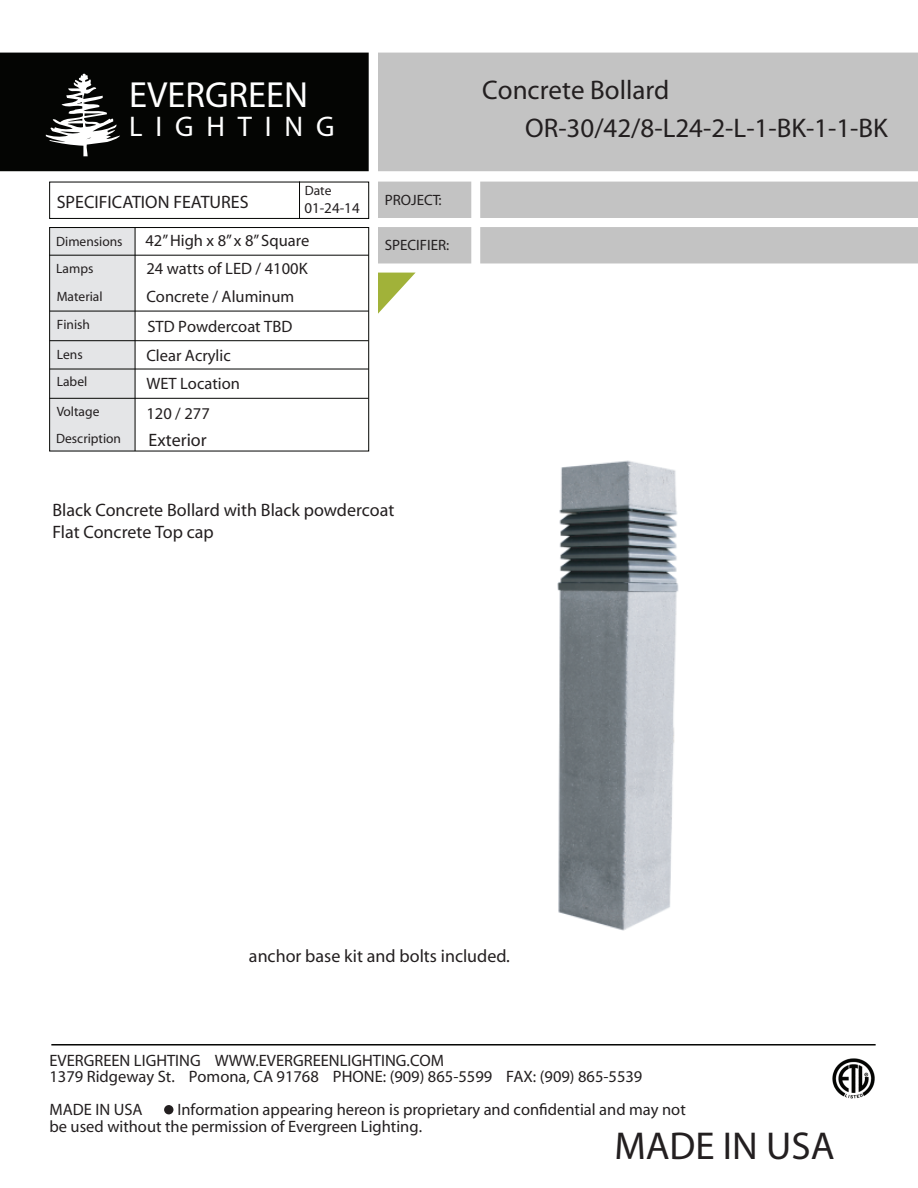
<style>
.page{position:relative;width:918px;height:1188px;background:#fff}
.page>*{position:absolute;margin:0;border:0;box-sizing:border-box;transform-origin:0 0}
.t1{font:700 39px "Helvetica Neue LT Com";color:#231f20}
.t2{font:700 36.45px "Helvetica Neue LT Com";color:#fff}
.t3{font:500 28.5px "Helvetica Neue LT Com";letter-spacing:.45em;color:#fff}
.t4{font:27px "Myriad";color:#231f20}
.t5{font:700 27px "Helvetica Neue LT Com";color:#231f20}
.t6{font:18px/21.6px "Myriad";color:#231f20}
.t7{font:700 18px "Helvetica Neue LT Com";color:#231f20}
.t8{font:16.5px/16.5px "Helvetica Neue LT Com";color:#231f20}
.t9{font:700 16.5px "Helvetica Neue LT Com";color:#231f20}
.t10{font:16.5px "Myriad";color:#231f20}
.t11{font:15px "Helvetica Neue LT Com";color:#231f20}
.t12{font:13.5px/27.6px "Helvetica Neue LT Com";color:#231f20}
</style>
<div class="page">
<img style="left:369px;top:402px;width:310px;height:529px">
<div style="left:0;top:53px;width:369px;height:118px;background:#040503"></div>
<svg style="left:46px;top:73px;width:74px;height:83px"></svg>
<div style="left:378px;top:53px;width:540px;height:118px;background:#c3c3c3"></div>
<svg style="left:51px;top:1044px;width:825px;height:2px;background:#424341"></svg>
<div style="left:164px;top:1105px;width:9px;height:9px;background:#231f20;border-radius:50%"></div>
<div style="left:480px;top:182px;width:438px;height:36px;background:#c3c3c3"></div>
<div style="left:378px;top:182px;width:93px;height:36px;background:#c3c3c3"></div>
<div style="left:480px;top:227px;width:438px;height:36px;background:#c3c3c3"></div>
<div style="left:378px;top:227px;width:93px;height:36px;background:#c3c3c3"></div>
<img style="left:832px;top:1058px;width:43px;height:41px">
<svg style="left:378px;top:273px;width:37px;height:41px"></svg>
<div style="left:49px;top:182px;width:320px;height:37px;border:1px solid #040503"></div>
<svg style="left:299px;top:181px;width:1px;height:38px"></svg>
<svg style="left:49px;top:227px;width:320px;height:225px"></svg>
<h2 class="t2" style="left:129px;top:77px;width:180px">EVERGREEN</h2>
<h3 class="t3" style="left:129px;top:112px;width:207px">LIGHTING</h3>
<p class="t12" style="left:305px;top:177px;width:28px">Date</p>
<p class="t11" style="left:304px;top:200px;width:57px">01-24-14</p>
<p class="t7" style="left:57px;top:193px;width:193px">SPECIFICATION FEATURES</p>
<p class="t12" style="left:56px;top:228px;width:68px">Dimensions</p>
<p class="t10" style="left:146px;top:232px;width:165px">42” High x 8” x 8” Square</p>
<p class="t12" style="left:56px;top:256px;width:39px">Lamps</p>
<p class="t8" style="left:146px;top:261px;width:163px">24 watts of LED / 4100K</p>
<p class="t12" style="left:57px;top:284px;width:47px">Material</p>
<p class="t8" style="left:146px;top:289px;width:149px">Concrete / Aluminum</p>
<p class="t12" style="left:57px;top:312px;width:35px">Finish</p>
<p class="t8" style="left:147px;top:319px;width:146px">STD Powdercoat TBD</p>
<p class="t12" style="left:57px;top:341px;width:32px">Lens<br>Label</p>
<p class="t8" style="left:146px;top:343px;width:95px;line-height:27.8px">Clear Acrylic<br>WET Location</p>
<p class="t12" style="left:57px;top:398px;width:44px">Voltage</p>
<p class="t8" style="left:146px;top:406px;width:65px">120 / 277</p>
<p class="t12" style="left:56px;top:425px;width:66px">Description</p>
<p class="t6" style="left:148px;top:429px;width:60px">Exterior</p>
<p class="t11" style="left:385px;top:192px;width:58px">PROJECT:</p>
<p class="t11" style="left:385px;top:237px;width:66px">SPECIFIER:</p>
<p class="t6" style="left:52px;top:500px;width:343px">Black Concrete Bollard with Black powdercoat<br>Flat Concrete Top cap</p>
<h3 class="t5" style="left:482px;top:76px;width:189px">Concrete Bollard</h3>
<h3 class="t4" style="left:525px;top:114px;width:364px">OR-30/42/8-L24-2-L-1-BK-1-1-BK</h3>
<p class="t6" style="left:249px;top:945px;width:262px">anchor base kit and bolts included.</p>
<p class="t9" style="left:50px;top:1052px;width:396px">EVERGREEN LIGHTING WWW.EVERGREENLIGHTING.COM</p>
<p class="t8" style="left:50px;top:1069px;width:594px">1379 Ridgeway St. Pomona, CA 91768 PHONE: (909) 865-5599 FAX: (909) 865-5539</p>
<p class="t9" style="left:49px;top:1102px;width:95px">MADE IN USA</p>
<p class="t8" style="left:50px;top:1102px;width:638px;text-indent:128px">Information appearing hereon is proprietary and confidential and may not be used without the permission of Evergreen Lighting.</p>
<h1 class="t1" style="left:614px;top:1126px;width:222px">MADE IN USA</h1>
</div>
